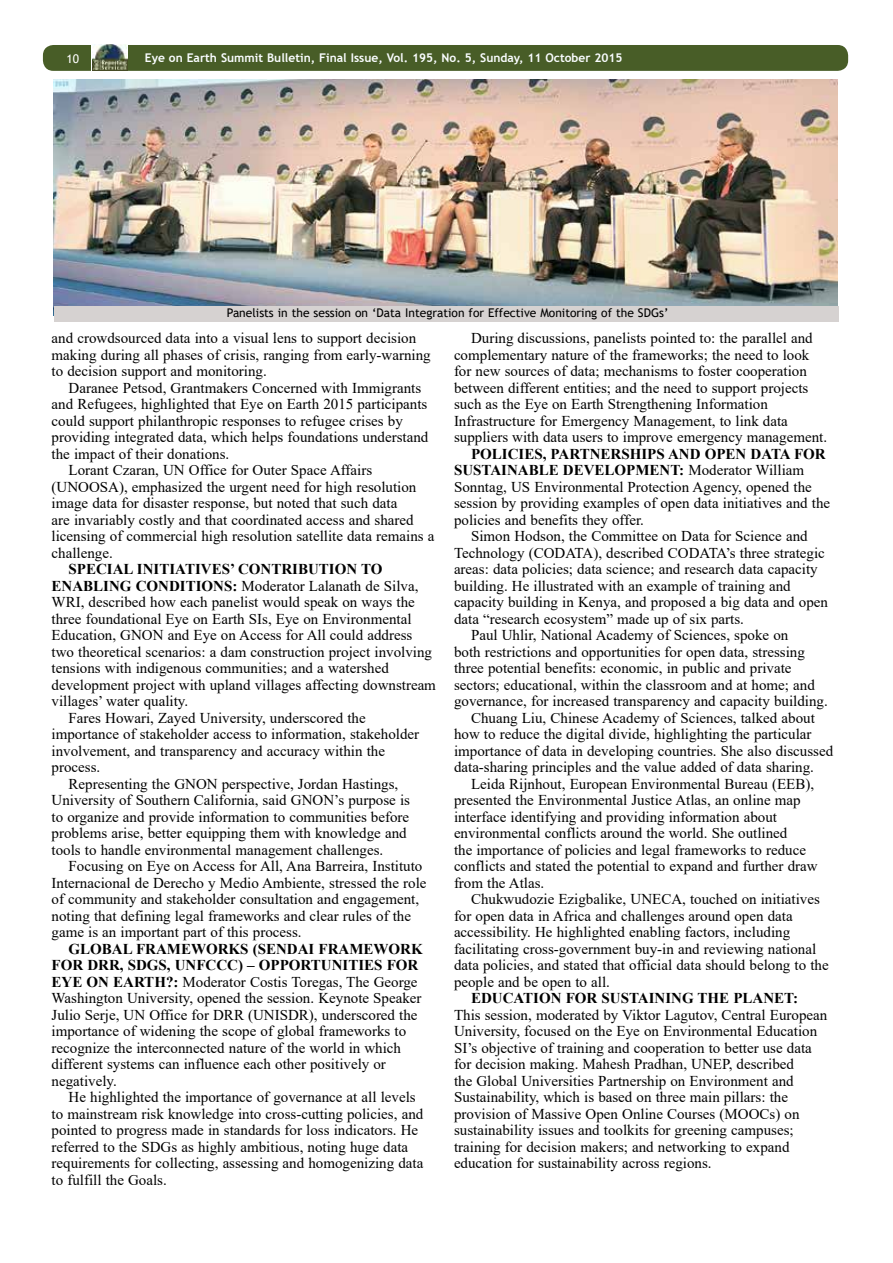
<style>
.page{position:relative;width:893px;height:1263px;background:#fff}
.page>*{position:absolute;margin:0;border:0;box-sizing:border-box;transform-origin:0 0}
.t1{font:15px/16.5px "Times New Roman";color:#000}
.t2{font:700 15px "Times New Roman";color:#000}
.t3{font:12px "Trebuchet MS";color:#000}
.t4{font:700 12px "Trebuchet MS";color:#fafdff}
.t5{font:12px "Trebuchet MS";color:#fff}
.s1{font-weight:700}
.s2{font-weight:400}
</style>
<div class="page">
<div style="left:43px;top:45px;width:805px;height:26px;background:#485d27;border-radius:10px"></div>
<svg style="left:91px;top:45px;width:37px;height:26px"></svg>
<img style="left:92px;top:44px;width:35px;height:27px">
<img style="left:54px;top:80px;width:784px;height:226px">
<div style="left:54px;top:306px;width:784px;height:16px;background:#d6d2d1"></div>
<p class="t5" style="left:67px;top:51px;width:14px">10</p>
<p class="t4" style="left:145px;top:50px;width:479px">Eye on Earth Summit Bulletin, Final Issue, Vol. 195, No. 5, Sunday, 11 October 2015</p>
<p class="t3" style="left:227px;top:305px;width:443px">Panelists in the session on ‘Data Integration for Effective Monitoring of the SDGs’</p>
<p class="t1" style="left:52px;top:329px;width:381px">and crowdsourced data into a visual lens to support decision making during all phases of crisis, ranging from early-warning to decision support and monitoring.</p>
<p class="t1" style="left:69px;top:379px;width:354px">Daranee Petsod, Grantmakers Concerned with Immigrants</p>
<p class="t1" style="left:52px;top:395px;width:377px">and Refugees, highlighted that Eye on Earth 2015 participants</p>
<p class="t1" style="left:52px;top:412px;width:353px">could support philanthropic responses to refugee crises by</p>
<p class="t1" style="left:52px;top:428px;width:378px">providing integrated data, which helps foundations understand</p>
<p class="t1" style="left:52px;top:445px;width:179px">the impact of their donations.</p>
<p class="t1" style="left:69px;top:461px;width:305px">Lorant Czaran, UN Office for Outer Space Affairs</p>
<p class="t1" style="left:52px;top:478px;width:366px">(UNOOSA), emphasized the urgent need for high resolution</p>
<p class="t1" style="left:52px;top:494px;width:347px">image data for disaster response, but noted that such data</p>
<p class="t1" style="left:52px;top:511px;width:364px">are invariably costly and that coordinated access and shared</p>
<p class="t1" style="left:52px;top:527px;width:384px">licensing of commercial high resolution satellite data remains a</p>
<p class="t1" style="left:52px;top:544px;width:63px">challenge.</p>
<p class="t2" style="left:69px;top:558px;width:315px">SPECIAL INITIATIVES’ CONTRIBUTION TO</p>
<p class="t1" style="left:52px;top:577px;width:368px"><span class="s1">ENABLING CONDITIONS:</span> Moderator Lalanath de Silva,</p>
<p class="t1" style="left:52px;top:593px;width:365px">WRI, described how each panelist would speak on ways the</p>
<p class="t1" style="left:52px;top:610px;width:362px">three foundational Eye on Earth SIs, Eye on Environmental</p>
<p class="t1" style="left:52px;top:626px;width:362px">Education, GNON and Eye on Access for All could address</p>
<p class="t1" style="left:52px;top:643px;width:382px">two theoretical scenarios: a dam construction project involving</p>
<p class="t1" style="left:52px;top:659px;width:339px">tensions with indigenous communities; and a watershed</p>
<p class="t1" style="left:52px;top:676px;width:386px">development project with upland villages affecting downstream</p>
<p class="t1" style="left:52px;top:692px;width:138px">villages’ water quality.</p>
<p class="t1" style="left:69px;top:709px;width:299px">Fares Howari, Zayed University, underscored the</p>
<p class="t1" style="left:52px;top:725px;width:369px">importance of stakeholder access to information, stakeholder</p>
<p class="t1" style="left:52px;top:742px;width:335px">involvement, and transparency and accuracy within the</p>
<p class="t1" style="left:52px;top:758px;width:50px">process.</p>
<p class="t1" style="left:69px;top:775px;width:331px">Representing the GNON perspective, Jordan Hastings,</p>
<p class="t1" style="left:52px;top:791px;width:360px">University of Southern California, said GNON’s purpose is</p>
<p class="t1" style="left:52px;top:808px;width:359px">to organize and provide information to communities before</p>
<p class="t1" style="left:52px;top:824px;width:357px">problems arise, better equipping them with knowledge and</p>
<p class="t1" style="left:52px;top:841px;width:333px">tools to handle environmental management challenges.</p>
<p class="t1" style="left:69px;top:857px;width:355px">Focusing on Eye on Access for All, Ana Barreira, Instituto</p>
<p class="t1" style="left:52px;top:874px;width:376px">Internacional de Derecho y Medio Ambiente, stressed the role</p>
<p class="t1" style="left:52px;top:890px;width:369px">of community and stakeholder consultation and engagement,</p>
<p class="t1" style="left:52px;top:907px;width:361px">noting that defining legal frameworks and clear rules of the</p>
<p class="t1" style="left:52px;top:923px;width:252px">game is an important part of this process.</p>
<p class="t1" style="left:52px;top:940px;width:373px;text-indent:17px"><span class="s1">GLOBAL FRAMEWORKS (SENDAI FRAMEWORK FOR DRR, SDGS, UNFCCC) – OPPORTUNITIES FOR EYE ON EARTH?:</span> Moderator Costis Toregas, The George Washington University, opened the session. Keynote Speaker Julio Serje, UN Office for DRR (UNISDR), underscored the importance of widening the scope of global frameworks to recognize the interconnected nature of the world in which different systems can influence each other positively or negatively.</p>
<p class="t1" style="left:52px;top:1088px;width:373px;text-indent:17px">He highlighted the importance of governance at all levels to mainstream risk knowledge into cross-cutting policies, and pointed to progress made in standards for loss indicators. He referred to the SDGs as highly ambitious, noting huge data requirements for collecting, assessing and homogenizing data to fulfill the Goals.</p>
<p class="t1" style="left:454px;top:329px;width:375px;text-indent:17px">During discussions, panelists pointed to: the parallel and complementary nature of the frameworks; the need to look for new sources of data; mechanisms to foster cooperation between different entities; and the need to support projects such as the Eye on Earth Strengthening Information Infrastructure for Emergency Management, to link data suppliers with data users to improve emergency management.</p>
<p class="t2" style="left:471px;top:443px;width:356px">POLICIES, PARTNERSHIPS AND OPEN DATA FOR</p>
<p class="t2" style="left:454px;top:459px;width:352px">SUSTAINABLE DEVELOPMENT: <span class="s2">Moderator William</span></p>
<p class="t1" style="left:454px;top:478px;width:359px">Sonntag, US Environmental Protection Agency, opened the</p>
<p class="t1" style="left:454px;top:494px;width:378px">session by providing examples of open data initiatives and the</p>
<p class="t1" style="left:454px;top:511px;width:191px">policies and benefits they offer.</p>
<p class="t1" style="left:471px;top:527px;width:338px">Simon Hodson, the Committee on Data for Science and</p>
<p class="t1" style="left:454px;top:544px;width:372px">Technology (CODATA), described CODATA’s three strategic</p>
<p class="t1" style="left:454px;top:560px;width:365px">areas: data policies; data science; and research data capacity</p>
<p class="t1" style="left:454px;top:577px;width:338px">building. He illustrated with an example of training and</p>
<p class="t1" style="left:454px;top:593px;width:376px">capacity building in Kenya, and proposed a big data and open</p>
<p class="t1" style="left:454px;top:610px;width:292px">data “research ecosystem” made up of six parts.</p>
<p class="t1" style="left:471px;top:626px;width:319px">Paul Uhlir, National Academy of Sciences, spoke on</p>
<p class="t1" style="left:454px;top:643px;width:352px">both restrictions and opportunities for open data, stressing</p>
<p class="t1" style="left:454px;top:659px;width:339px">three potential benefits: economic, in public and private</p>
<p class="t1" style="left:454px;top:676px;width:362px">sectors; educational, within the classroom and at home; and</p>
<p class="t1" style="left:454px;top:692px;width:375px">governance, for increased transparency and capacity building.</p>
<p class="t1" style="left:471px;top:709px;width:345px">Chuang Liu, Chinese Academy of Sciences, talked about</p>
<p class="t1" style="left:454px;top:725px;width:359px">how to reduce the digital divide, highlighting the particular</p>
<p class="t1" style="left:454px;top:742px;width:381px">importance of data in developing countries. She also discussed</p>
<p class="t1" style="left:454px;top:758px;width:361px">data-sharing principles and the value added of data sharing.</p>
<p class="t1" style="left:471px;top:775px;width:345px">Leida Rijnhout, European Environmental Bureau (EEB),</p>
<p class="t1" style="left:454px;top:791px;width:348px">presented the Environmental Justice Atlas, an online map</p>
<p class="t1" style="left:454px;top:808px;width:325px">interface identifying and providing information about</p>
<p class="t1" style="left:454px;top:824px;width:335px">environmental conflicts around the world. She outlined</p>
<p class="t1" style="left:454px;top:841px;width:354px">the importance of policies and legal frameworks to reduce</p>
<p class="t1" style="left:454px;top:857px;width:365px">conflicts and stated the potential to expand and further draw</p>
<p class="t1" style="left:454px;top:874px;width:92px">from the Atlas.</p>
<p class="t1" style="left:471px;top:890px;width:350px">Chukwudozie Ezigbalike, UNECA, touched on initiatives</p>
<p class="t1" style="left:454px;top:907px;width:340px">for open data in Africa and challenges around open data</p>
<p class="t1" style="left:454px;top:923px;width:338px">accessibility. He highlighted enabling factors, including</p>
<p class="t1" style="left:454px;top:940px;width:364px">facilitating cross-government buy-in and reviewing national</p>
<p class="t1" style="left:454px;top:956px;width:376px">data policies, and stated that official data should belong to the</p>
<p class="t1" style="left:454px;top:973px;width:158px">people and be open to all.</p>
<p class="t2" style="left:471px;top:987px;width:329px">EDUCATION FOR SUSTAINING THE PLANET:</p>
<p class="t1" style="left:454px;top:1006px;width:375px">This session, moderated by Viktor Lagutov, Central European University, focused on the Eye on Environmental Education SI’s objective of training and cooperation to better use data for decision making. Mahesh Pradhan, UNEP, described<br>the Global Universities Partnership on Environment and Sustainability, which is based on three main pillars: the provision of Massive Open Online Courses (MOOCs) on sustainability issues and toolkits for greening campuses; training for decision makers; and networking to expand education for sustainability across regions.</p>
</div>
